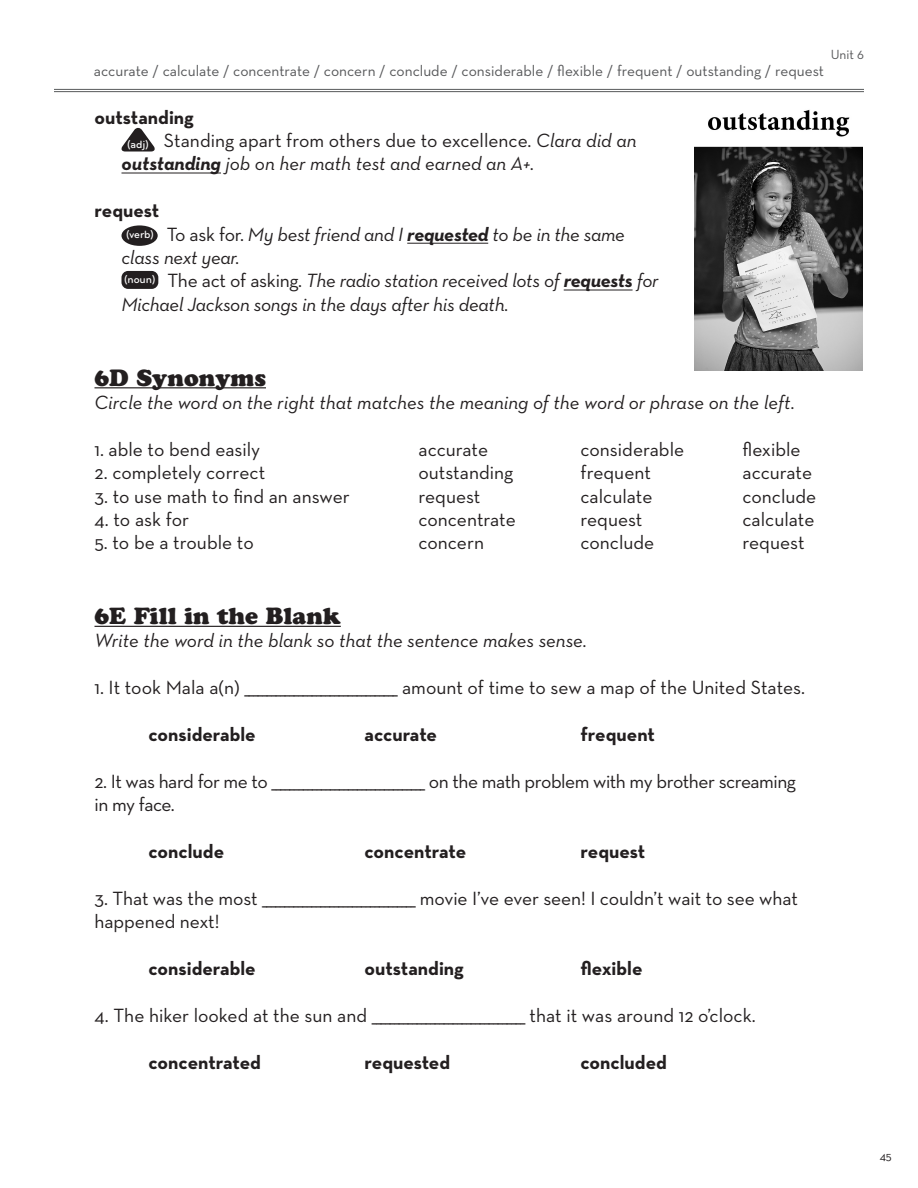
<style>
.page{position:relative;width:918px;height:1188px;background:#fff}
.page>*{position:absolute;margin:0;border:0;box-sizing:border-box;transform-origin:0 0}
.t1{font:23.25px "Cooper Black Std";letter-spacing:.005em;color:#231f20}
.t2{font:19.5px/23.4px "Neutra Text";letter-spacing:-.005em;color:#231f20}
.t3{font:italic 19.5px/23.4px "Neutra Text";letter-spacing:-.005em;color:#231f20}
.t4{font:700 19.5px "Neutra Text";color:#231f20}
.t5{font:19.5px/23.4px "Neutra Text";letter-spacing:-.025em;color:#231f20}
.t6{font:15.3px "Neutra Text";color:#57585a}
.t7{font:13.5px "Neutra Text";color:#57585a}
.t8{font:12px "Neutra Text";color:#231f20}
.t9{font:500 10.95px "Bryant";color:#fff}
.s1{font-style:normal}
.s2{font-weight:700}
</style>
<div class="page">
<hr style="left:54px;top:89px;width:810px;height:1px;background:#585a5b">
<hr style="left:54px;top:91px;width:810px;height:1px;background:#585a5b">
<hr style="left:122px;top:173px;width:99px;height:1px;background:#231f20">
<hr style="left:407px;top:243px;width:81px;height:1px;background:#231f20">
<hr style="left:564px;top:290px;width:69px;height:1px;background:#231f20">
<hr style="left:94px;top:387px;width:172px;height:1px;background:#231f20">
<hr style="left:94px;top:626px;width:247px;height:1px;background:#231f20">
<svg style="left:121px;top:127px;width:34px;height:25px"></svg>
<div style="left:121px;top:225px;width:37px;height:21px;background:#231f20;border-radius:50%"></div>
<div style="left:122px;top:271px;width:36px;height:18px;background:#231f20;border-radius:7px"></div>
<img style="left:694px;top:109px;width:168px;height:261px">
<p class="t6" style="left:94px;top:62px;width:732px">accurate / calculate / concentrate / concern / conclude / considerable / flexible / frequent / outstanding / request</p>
<p class="t7" style="left:831px;top:46px;width:35px">Unit 6</p>
<p class="t4" style="left:94px;top:105px;width:101px">outstanding</p>
<p class="t9" style="left:127px;top:138px;width:23px">(adj)</p>
<p class="t3" style="left:122px;top:128px;width:516px;text-indent:42px"><span class="s1">Standing apart from others due to excellence.</span> Clara did an <span class="s2">outstanding</span> job on her math test and earned an A+.</p>
<p class="t4" style="left:94px;top:198px;width:66px">request</p>
<p class="t9" style="left:126px;top:229px;width:29px">(verb)</p>
<p class="t3" style="left:122px;top:222px;width:505px;text-indent:45px"><span class="s1">To ask for.</span> My best friend and I <span class="s2">requested</span> to be in the same class next year.</p>
<p class="t9" style="left:124px;top:273px;width:33px">(noun)</p>
<p class="t3" style="left:122px;top:269px;width:539px;text-indent:46px"><span class="s1">The act of asking.</span> The radio station received lots of <span class="s2">requests</span> for<br>Michael Jackson songs in the days after his death.</p>
<p class="t1" style="left:94px;top:363px;width:173px">6D Synonyms</p>
<p class="t3" style="left:94px;top:390px;width:702px">Circle the word on the right that matches the meaning of the word or phrase on the left.</p>
<p class="t2" style="left:94px;top:437px;width:167px">1. able to bend easily</p>
<p class="t2" style="left:418px;top:437px;width:71px">accurate</p>
<p class="t2" style="left:580px;top:437px;width:105px">considerable</p>
<p class="t2" style="left:743px;top:437px;width:60px">flexible</p>
<p class="t2" style="left:94px;top:460px;width:172px">2. completely correct</p>
<p class="t2" style="left:418px;top:460px;width:96px">outstanding</p>
<p class="t2" style="left:580px;top:460px;width:72px">frequent</p>
<p class="t2" style="left:743px;top:460px;width:71px">accurate</p>
<p class="t2" style="left:94px;top:484px;width:257px">3. to use math to find an answer</p>
<p class="t2" style="left:418px;top:484px;width:64px">request</p>
<p class="t2" style="left:580px;top:484px;width:73px">calculate</p>
<p class="t2" style="left:743px;top:484px;width:75px">conclude</p>
<p class="t2" style="left:94px;top:507px;width:96px">4. to ask for</p>
<p class="t2" style="left:418px;top:507px;width:99px">concentrate</p>
<p class="t2" style="left:580px;top:507px;width:64px">request</p>
<p class="t2" style="left:743px;top:507px;width:73px">calculate</p>
<p class="t2" style="left:94px;top:531px;width:161px">5. to be a trouble to</p>
<p class="t2" style="left:418px;top:531px;width:67px">concern</p>
<p class="t2" style="left:580px;top:531px;width:75px">conclude</p>
<p class="t2" style="left:743px;top:531px;width:64px">request</p>
<p class="t1" style="left:94px;top:602px;width:248px">6E Fill in the Blank</p>
<p class="t3" style="left:94px;top:629px;width:494px">Write the word in the blank so that the sentence makes sense.</p>
<p class="t2" style="left:94px;top:676px;width:712px">1. It took Mala a(n) __________________________________ amount of time to sew a map of the United States.</p>
<p class="t4" style="left:148px;top:722px;width:109px">considerable</p>
<p class="t4" style="left:364px;top:722px;width:74px">accurate</p>
<p class="t4" style="left:580px;top:722px;width:76px">frequent</p>
<p class="t5" style="left:94px;top:769px;width:703px">2. It was hard for me to __________________________________ on the math problem with my brother screaming in my face.</p>
<p class="t4" style="left:148px;top:839px;width:77px">conclude</p>
<p class="t4" style="left:364px;top:839px;width:103px">concentrate</p>
<p class="t4" style="left:580px;top:839px;width:66px">request</p>
<p class="t2" style="left:94px;top:886px;width:705px">3. That was the most __________________________________ movie I’ve ever seen! I couldn’t wait to see what happened next!</p>
<p class="t4" style="left:148px;top:956px;width:109px">considerable</p>
<p class="t4" style="left:365px;top:956px;width:101px">outstanding</p>
<p class="t4" style="left:581px;top:956px;width:64px">flexible</p>
<p class="t2" style="left:94px;top:1003px;width:663px">4. The hiker looked at the sun and __________________________________ that it was around 12 o’clock.</p>
<p class="t4" style="left:148px;top:1050px;width:114px">concentrated</p>
<p class="t4" style="left:364px;top:1050px;width:87px">requested</p>
<p class="t4" style="left:580px;top:1050px;width:88px">concluded</p>
<p class="t8" style="left:880px;top:1149px;width:14px">45</p>
</div>
